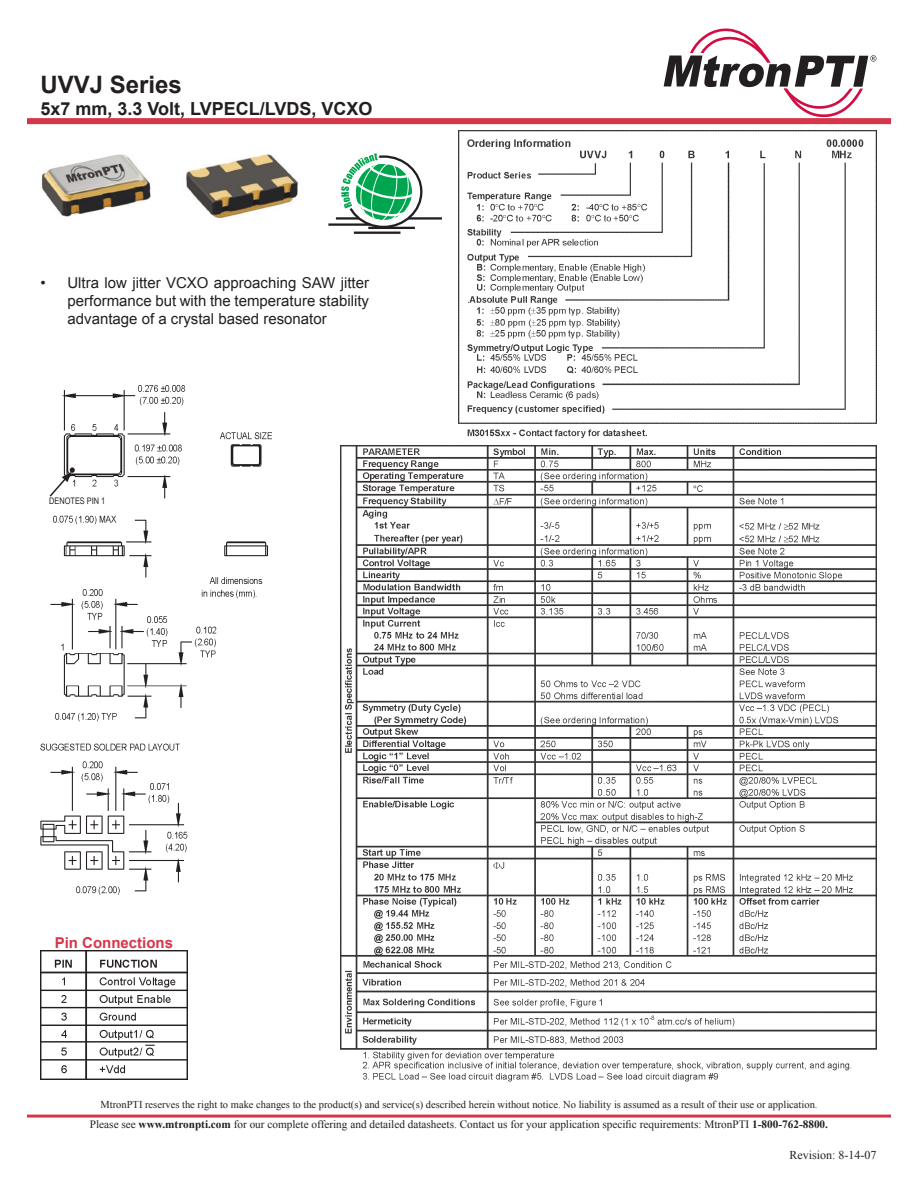
<style>
.page{position:relative;width:918px;height:1188px;background:#fff}
.page>*{position:absolute;margin:0;border:0;box-sizing:border-box;transform-origin:0 0}
.Subhead_1{font:700 24px "Arial";color:#231f20}
.t1{font:700 18px "Arial";color:#231f20}
.t2{font:15px/18px "Arial";color:#231f20;text-align:justify}
.t3{font:700 15px "Arial";color:#d73649}
.t4{font:12px "Times New Roman";color:#231f20}
.t5{font:11.25px "Times New Roman";color:#231f20}
.t6{font:10.5px "Times New Roman";color:#231f20}
.t7{font:9px "Arial Narrow";color:#231f20}
.s1{font-weight:700}
</style>
<div class="page">
<div style="left:27px;top:1115px;width:864px;height:3px;border:2px solid #d73649"></div>
<div style="left:27px;top:118px;width:864px;height:6px;background:#d73649"></div>
<svg style="left:664px;top:29px;width:212px;height:88px"></svg>
<img style="left:41px;top:154px;width:257px;height:65px">
<hr style="left:354px;top:232px;width:46px;height:2px;background:#231f20">
<hr style="left:328px;top:223px;width:45px;height:3px;background:#231f20">
<hr style="left:336px;top:217px;width:106px;height:3px;background:#231f20">
<hr style="left:368px;top:227px;width:47px;height:2px;background:#231f20">
<svg style="left:337px;top:153px;width:83px;height:72px"></svg>
<img style="left:458px;top:130px;width:418px;height:308px">
<img style="left:341px;top:446px;width:535px;height:636px">
<img style="left:40px;top:386px;width:231px;height:508px">
<svg style="left:48px;top:467px;width:27px;height:31px"></svg>
<img style="left:40px;top:950px;width:148px;height:130px">
<p class="Subhead_1" style="left:40px;top:69px;width:143px">UVVJ Series</p>
<p class="t1" style="left:40px;top:97px;width:334px">5x7 mm, 3.3 Volt, LVPECL/LVDS, VCXO</p>
<p class="t2" style="left:68px;top:274px;width:303px;text-indent:-27px">• Ultra low jitter VCXO approaching SAW jitter performance but with the temperature stability advantage of a crystal based resonator</p>
<p class="t7" style="left:49px;top:494px;width:58px">DENOTES PIN 1</p>
<p class="t3" style="left:55px;top:933px;width:120px">Pin Connections</p>
<p class="t6" style="left:100px;top:1097px;width:719px">MtronPTI reserves the right to make changes to the product(s) and service(s) described herein without notice. No liability is assumed as a result of their use or application.</p>
<p class="t5" style="left:90px;top:1117px;width:740px">Please see <span class="s1">www.mtronpti.com</span> for our complete offering and detailed datasheets. Contact us for your application specific requirements: MtronPTI <span class="s1">1-800-762-8800.</span></p>
<p class="t4" style="left:789px;top:1147px;width:88px">Revision: 8-14-07</p>
</div>
